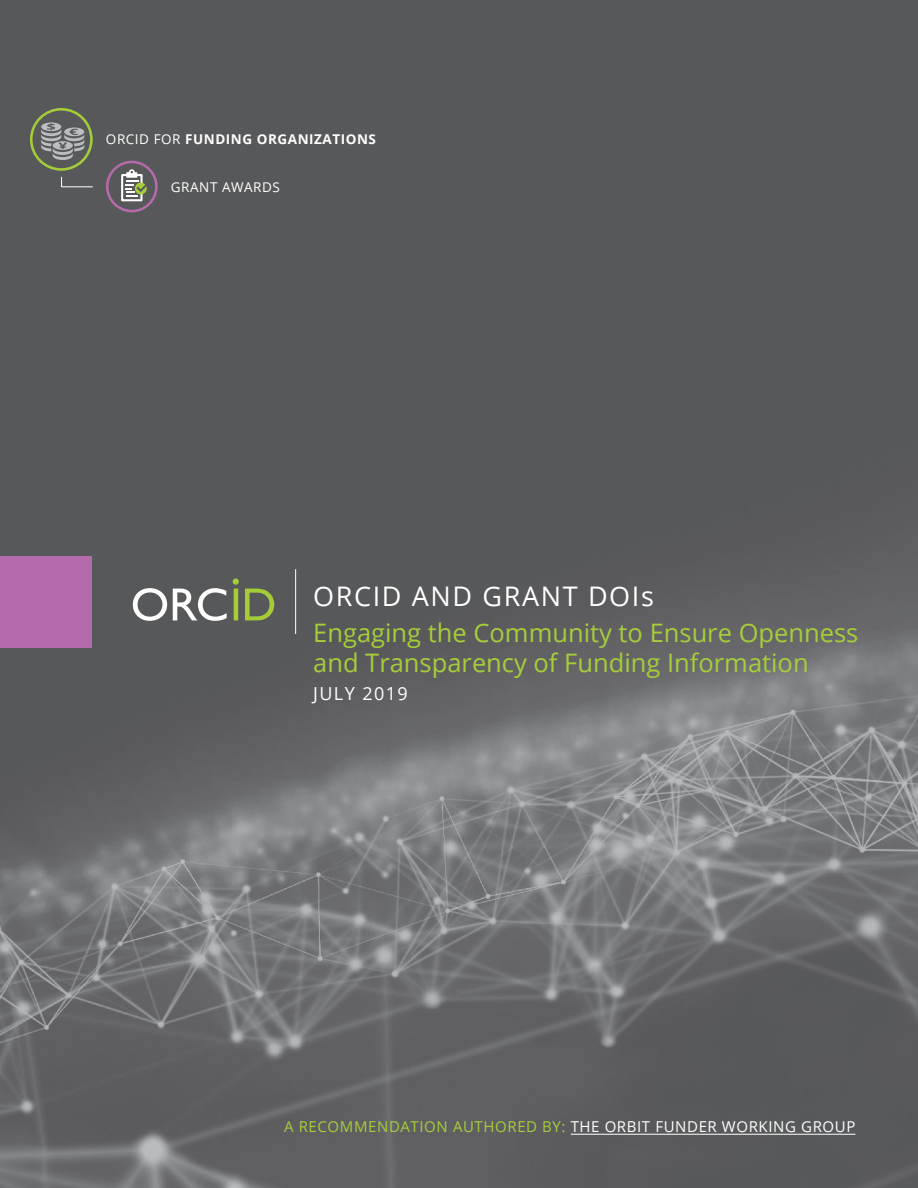
<style>
.page{position:relative;width:918px;height:1188px;background:#57585a}
.page>*{position:absolute;margin:0;border:0;box-sizing:border-box;transform-origin:0 0}
.t1{font:27px "Open Sans";letter-spacing:.06em;color:#fff}
.t2{font:25.5px/30px "Open Sans";color:#a6ce39}
.t3{font:18px "Open Sans";letter-spacing:.08em;color:#fff}
.t4{font:15px "Open Sans";letter-spacing:.04em;color:#a6ce39}
.t5{font:700 13.5px "Open Sans";letter-spacing:.04em;color:#fff}
.t6{font:13.5px "Open Sans";letter-spacing:.04em;color:#fff}
.s1{font-weight:400}
.s2{color:#fff}
</style>
<div class="page">
<img style="left:0;top:558px;width:918px;height:630px">
<div style="left:0;top:556px;width:92px;height:92px;background:#b56aab"></div>
<svg style="left:233px;top:578px;width:41px;height:42px"></svg>
<svg style="left:133px;top:588px;width:94px;height:33px"></svg>
<hr style="left:295px;top:569px;width:1px;height:65px;background:#fff">
<svg style="left:31px;top:109px;width:60px;height:60px"></svg>
<div style="left:30px;top:108px;width:63px;height:63px;border:3px solid #a5cd3a;border-radius:50%"></div>
<svg style="left:41px;top:122px;width:43px;height:38px"></svg>
<div style="left:106px;top:161px;width:52px;height:51px;border:3px solid #b56aab;border-radius:50%"></div>
<div style="left:121px;top:174px;width:22px;height:27px;border:2px solid #fff"></div>
<svg style="left:126px;top:169px;width:21px;height:28px"></svg>
<hr style="left:62px;top:187px;width:31px;height:1px;background:#fff">
<hr style="left:571px;top:1134px;width:284px;height:1px;background:#fff">
<p class="t5" style="left:106px;top:130px;width:272px"><span class="s1">ORCID FOR</span> FUNDING ORGANIZATIONS</p>
<p class="t6" style="left:171px;top:177px;width:110px">GRANT AWARDS</p>
<p class="t1" style="left:313px;top:578px;width:342px">ORCID AND GRANT DOIs</p>
<p class="t2" style="left:313px;top:617px;width:547px">Engaging the Community to Ensure Openness and Transparency of Funding Information</p>
<p class="t3" style="left:313px;top:682px;width:96px">JULY 2019</p>
<p class="t4" style="left:284px;top:1116px;width:573px">A RECOMMENDATION AUTHORED BY: <span class="s2">THE ORBIT FUNDER WORKING GROUP</span></p>
</div>
